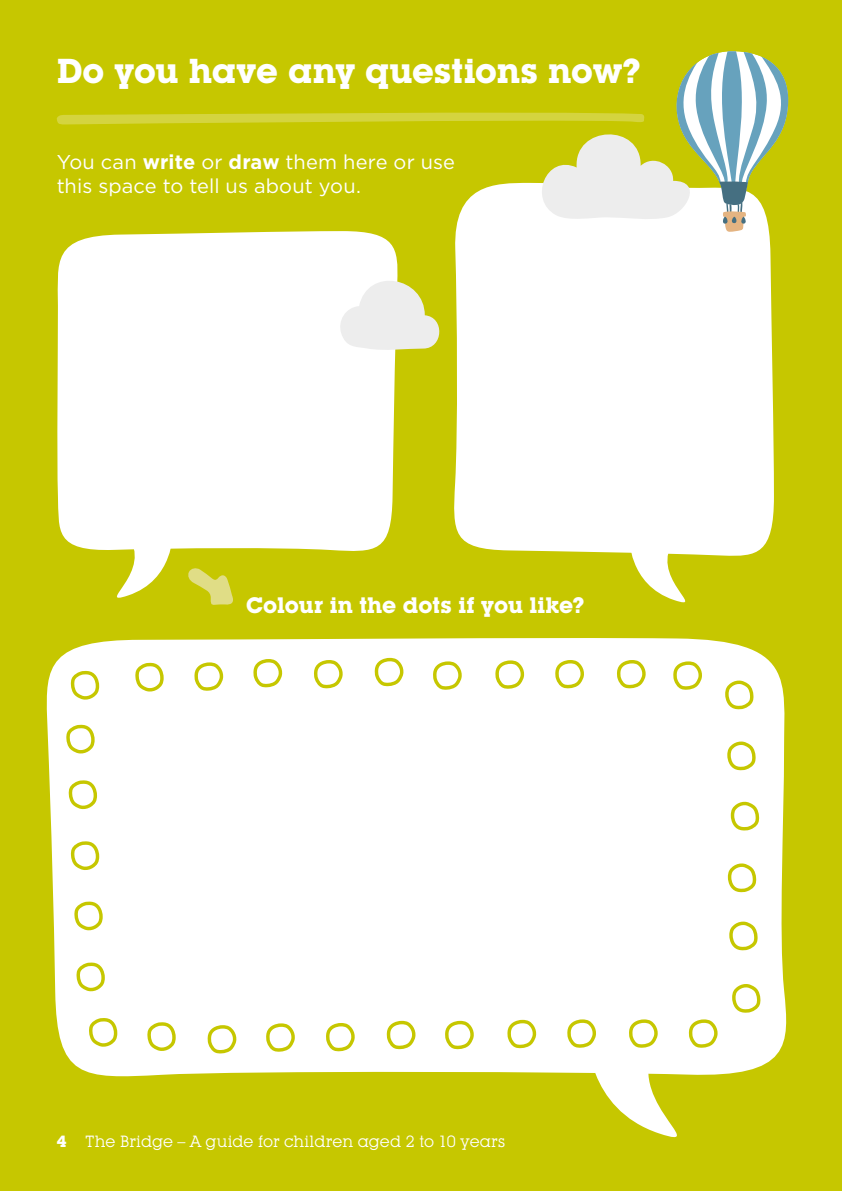
<style>
.page{position:relative;width:842px;height:1191px;background:#c6c700}
.page>*{position:absolute;margin:0;border:0;box-sizing:border-box;transform-origin:0 0}
.t1{font:700 34px "Lubalin Graph IT Cby BT";letter-spacing:-.005em;color:#fff}
.t2{font:700 22px "Lubalin Graph IT Cby BT";color:#fff}
.t3{font:20px/24px "Gotham HTF";letter-spacing:.005em;color:#fff}
.t4{font:16px "Lubalin Graph IT Cby BT";color:#fff}
.s1{font-weight:700}
</style>
<div class="page">
<div style="left:46px;top:638px;width:741px;height:439px;background:#fff"></div>
<div style="left:57px;top:232px;width:341px;height:319px;background:#fff"></div>
<svg style="left:92px;top:532px;width:82px;height:66px"></svg>
<div style="left:454px;top:232px;width:320px;height:324px;background:#fff"></div>
<svg style="left:628px;top:536px;width:82px;height:67px"></svg>
<svg style="left:64px;top:722px;width:33px;height:33px"></svg>
<svg style="left:68px;top:669px;width:34px;height:32px"></svg>
<svg style="left:66px;top:778px;width:34px;height:33px"></svg>
<svg style="left:68px;top:839px;width:34px;height:33px"></svg>
<svg style="left:72px;top:899px;width:33px;height:33px"></svg>
<svg style="left:74px;top:960px;width:33px;height:33px"></svg>
<svg style="left:86px;top:1015px;width:34px;height:33px"></svg>
<svg style="left:145px;top:1020px;width:33px;height:33px"></svg>
<svg style="left:205px;top:1022px;width:33px;height:34px"></svg>
<svg style="left:264px;top:1020px;width:33px;height:34px"></svg>
<svg style="left:324px;top:1020px;width:33px;height:34px"></svg>
<svg style="left:385px;top:1018px;width:33px;height:34px"></svg>
<svg style="left:443px;top:1018px;width:33px;height:34px"></svg>
<svg style="left:505px;top:1017px;width:33px;height:34px"></svg>
<svg style="left:565px;top:1016px;width:155px;height:122px"></svg>
<svg style="left:133px;top:660px;width:33px;height:33px"></svg>
<svg style="left:192px;top:660px;width:33px;height:33px"></svg>
<svg style="left:251px;top:656px;width:33px;height:34px"></svg>
<svg style="left:312px;top:657px;width:33px;height:34px"></svg>
<svg style="left:373px;top:655px;width:32px;height:34px"></svg>
<svg style="left:431px;top:659px;width:33px;height:33px"></svg>
<svg style="left:493px;top:658px;width:33px;height:33px"></svg>
<svg style="left:553px;top:657px;width:33px;height:34px"></svg>
<svg style="left:615px;top:657px;width:33px;height:34px"></svg>
<svg style="left:671px;top:659px;width:33px;height:33px"></svg>
<svg style="left:727px;top:919px;width:33px;height:33px"></svg>
<svg style="left:725px;top:861px;width:34px;height:33px"></svg>
<svg style="left:728px;top:799px;width:34px;height:33px"></svg>
<svg style="left:725px;top:739px;width:33px;height:33px"></svg>
<svg style="left:722px;top:678px;width:34px;height:33px"></svg>
<svg style="left:729px;top:982px;width:34px;height:32px"></svg>
<svg style="left:188px;top:568px;width:45px;height:37px"></svg>
<svg style="left:56px;top:51px;width:733px;height:181px"></svg>
<svg style="left:337px;top:266px;width:103px;height:85px"></svg>
<h1 class="t1" style="left:57px;top:50px;width:586px">Do you have any questions now?</h1>
<p class="t3" style="left:57px;top:149px;width:400px">You can <span class="s1">write</span> or <span class="s1">draw</span> them here or use this space to tell us about you.</p>
<p class="t2" style="left:246px;top:592px;width:340px">Colour in the dots if you like?</p>
<p class="t4" style="left:57px;top:1131px;width:450px"><span class="s1">4</span> The Bridge – A guide for children aged 2 to 10 years</p>
</div>
